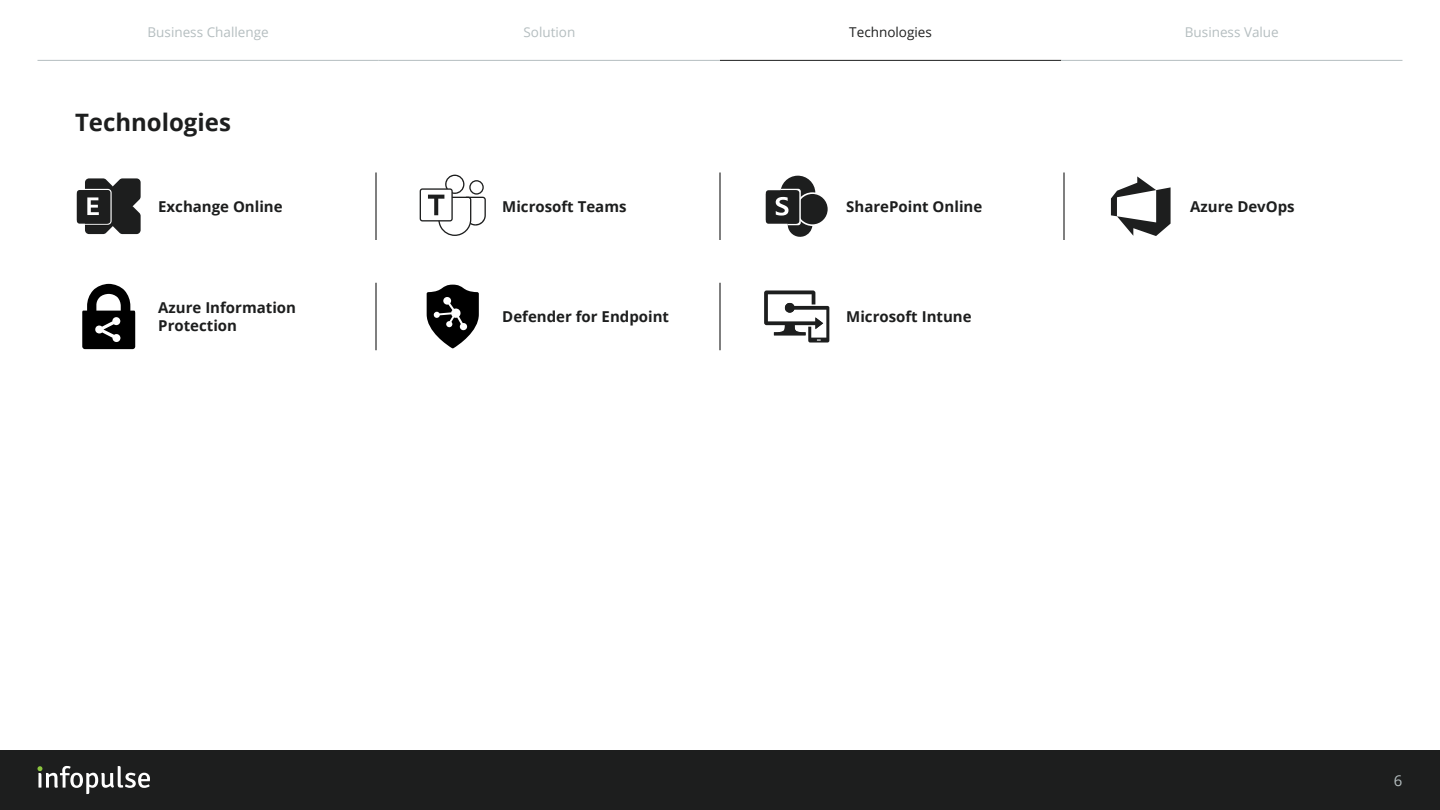
<style>
.page{position:relative;width:1440px;height:810px;background:#fff}
.page>*{position:absolute;margin:0;border:0;box-sizing:border-box;transform-origin:0 0}
.t1{font:700 24px "Open Sans";color:#1d1e1e}
.t2{font:700 15px/18px "Open Sans";color:#1d1e1e}
.t3{font:15px "Open Sans";color:#b5bec0}
.t4{font:13.5px "Open Sans";color:#b5bec0}
.t5{font:13.5px "Open Sans";color:#1d1e1e}
</style>
<div class="page">
<div style="left:0;top:750px;width:1440px;height:60px;background:#1d1e1e"></div>
<svg style="left:37px;top:766px;width:113px;height:28px"></svg>
<hr style="left:720px;top:60px;width:341px;height:1px;background:#1d1e1e">
<hr style="left:38px;top:60px;width:341px;height:1px;background:#b5bec0">
<svg style="left:1111px;top:176px;width:60px;height:60px"></svg>
<hr style="left:1064px;top:172px;width:1px;height:68px;background:#000">
<div style="left:797px;top:194px;width:31px;height:30px;background:#1d1e1e;border-radius:50%"></div>
<div style="left:766px;top:190px;width:32px;height:32px;background:#1d1e1e;border-radius:3px"></div>
<div style="left:766px;top:192px;width:32px;height:32px;background:#1d1e1e;border-radius:3px"></div>
<svg style="left:776px;top:175px;width:39px;height:62px"></svg>
<svg style="left:764px;top:290px;width:65px;height:53px"></svg>
<hr style="left:720px;top:172px;width:1px;height:68px;background:#000">
<hr style="left:720px;top:283px;width:1px;height:67px;background:#000">
<svg style="left:420px;top:175px;width:66px;height:61px"></svg>
<svg style="left:427px;top:285px;width:52px;height:63px"></svg>
<hr style="left:376px;top:283px;width:1px;height:67px;background:#000">
<hr style="left:376px;top:172px;width:1px;height:68px;background:#000">
<svg style="left:82px;top:284px;width:53px;height:65px"></svg>
<div style="left:77px;top:191px;width:32px;height:33px;background:#1d1e1e;border-radius:3px"></div>
<svg style="left:85px;top:178px;width:56px;height:56px"></svg>
<hr style="left:379px;top:60px;width:341px;height:1px;background:#b5bec0">
<hr style="left:1061px;top:60px;width:341px;height:1px;background:#b5bec0">
<p class="t4" style="left:148px;top:22px;width:123px">Business Challenge</p>
<p class="t4" style="left:523px;top:22px;width:53px">Solution</p>
<p class="t5" style="left:849px;top:22px;width:84px">Technologies</p>
<p class="t4" style="left:1185px;top:22px;width:95px">Business Value</p>
<h1 class="t1" style="left:75px;top:105px;width:157px">Technologies</h1>
<p class="t2" style="left:158px;top:197px;width:126px">Exchange Online</p>
<p class="t2" style="left:158px;top:298px;width:139px">Azure Information<br>Protection</p>
<p class="t2" style="left:502px;top:197px;width:126px">Microsoft Teams</p>
<p class="t2" style="left:846px;top:197px;width:138px">SharePoint Online</p>
<p class="t2" style="left:1190px;top:197px;width:106px">Azure DevOps</p>
<p class="t2" style="left:502px;top:307px;width:168px">Defender for Endpoint</p>
<p class="t2" style="left:846px;top:307px;width:127px">Microsoft Intune</p>
<p class="t3" style="left:1394px;top:770px;width:10px">6</p>
</div>
